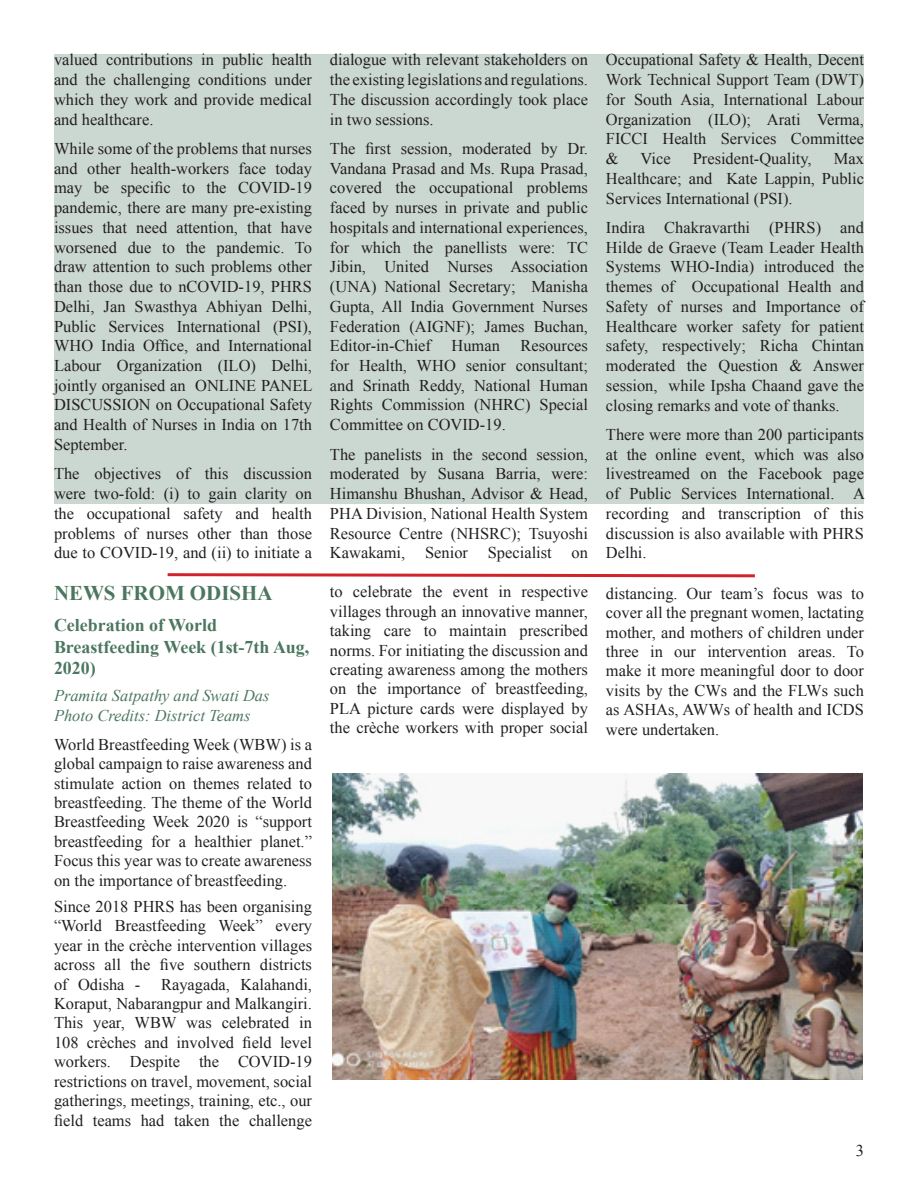
<style>
.page{position:relative;width:918px;height:1188px;background:#fff}
.page>*{position:absolute;margin:0;border:0;box-sizing:border-box;transform-origin:0 0}
.t1{font:700 20.85px "Times New Roman";color:#4b765f}
.t2{font:700 18px/21.5px "Times New Roman";color:#4b765f}
.t3{font:16.5px/19.8px "Times New Roman";color:#231f20;text-align:justify}
.t4{font:italic 16.5px/19.8px "Times New Roman";color:#4b765f}
</style>
<div class="page">
<div style="left:54px;top:54px;width:810px;height:450px;background:#cbd7d1"></div>
<svg style="left:167px;top:573px;width:588px;height:5px"></svg>
<img style="left:332px;top:773px;width:531px;height:307px">
<p class="t3" style="left:54px;top:50px;width:260px">valued contributions in public health and the challenging conditions under which they work and provide medical and healthcare.</p>
<p class="t3" style="left:54px;top:138px;width:260px">While some of the problems that nurses and other health-workers face today may be specific to the COVID-19 pandemic, there are many pre-existing issues that need attention, that have worsened due to the pandemic. To draw attention to such problems other than those due to nCOVID-19, PHRS Delhi, Jan Swasthya Abhiyan Delhi, Public Services International (PSI), WHO India Office, and International Labour Organization (ILO) Delhi, jointly organised an ONLINE PANEL DISCUSSION on Occupational Safety and Health of Nurses in India on 17th September.</p>
<p class="t3" style="left:54px;top:464px;width:260px">The objectives of this discussion were two-fold: (i) to gain clarity on the occupational safety and health problems of nurses other than those due to COVID-19, and (ii) to initiate a</p>
<p class="t1" style="left:54px;top:579px;width:220px">NEWS FROM ODISHA</p>
<p class="t2" style="left:54px;top:614px;width:257px">Celebration of World<br>Breastfeeding Week (1st-7th Aug,<br>2020)</p>
<p class="t4" style="left:54px;top:685px;width:217px">Pramita Satpathy and Swati Das<br>Photo Credits: District Teams</p>
<p class="t3" style="left:54px;top:734px;width:260px">World Breastfeeding Week (WBW) is a global campaign to raise awareness and stimulate action on themes related to breastfeeding. The theme of the World Breastfeeding Week 2020 is “support breastfeeding for a healthier planet.” Focus this year was to create awareness on the importance of breastfeeding.</p>
<p class="t3" style="left:54px;top:896px;width:260px">Since 2018 PHRS has been organising “World Breastfeeding Week” every year in the crèche intervention villages across all the five southern districts of Odisha -</p>
<p class="t3" style="left:54px;top:974px;width:260px;text-indent:107px">Rayagada, Kalahandi, Koraput, Nabarangpur and Malkangiri.<br>This year, WBW was celebrated in 108 crèches and involved field level workers. Despite the COVID-19 restrictions on travel, movement, social gatherings, meetings, training, etc., our field teams had taken the challenge</p>
<p class="t3" style="left:330px;top:50px;width:260px">dialogue with relevant stakeholders on the existing legislations and regulations.<br>The discussion accordingly took place in two sessions.</p>
<p class="t3" style="left:330px;top:138px;width:260px">The first session, moderated by Dr.<br>Vandana Prasad and Ms. Rupa Prasad, covered the occupational problems faced by nurses in private and public hospitals and international experiences, for which the panellists were: TC Jibin, United Nurses Association (UNA) National Secretary; Manisha Gupta, All India Government Nurses Federation (AIGNF); James Buchan, Editor-in-Chief Human Resources for Health, WHO senior consultant; and Srinath Reddy, National Human Rights Commission (NHRC) Special Committee on COVID-19.</p>
<p class="t3" style="left:330px;top:444px;width:260px">The panelists in the second session, moderated by Susana Barria, were:<br>Himanshu Bhushan, Advisor &amp; Head, PHA Division, National Health System Resource Centre (NHSRC); Tsuyoshi Kawakami, Senior Specialist on</p>
<p class="t3" style="left:606px;top:50px;width:260px">Occupational Safety &amp; Health, Decent Work Technical Support Team (DWT) for South Asia, International Labour Organization (ILO); Arati Verma, FICCI Health Services Committee &amp;</p>
<p class="t3" style="left:641px;top:148px;width:32px">Vice</p>
<p class="t3" style="left:693px;top:148px;width:121px">President-Quality,</p>
<p class="t3" style="left:606px;top:148px;width:260px;text-indent:228px">Max Healthcare; and Kate Lappin, Public Services International (PSI).</p>
<p class="t3" style="left:606px;top:217px;width:260px">Indira Chakravarthi (PHRS) and Hilde de Graeve (Team Leader Health Systems WHO-India) introduced the themes of Occupational Health and Safety of nurses and Importance of Healthcare worker safety for patient safety, respectively; Richa Chintan moderated the Question &amp; Answer session, while Ipsha Chaand gave the closing remarks and vote of thanks.</p>
<p class="t3" style="left:606px;top:424px;width:260px">There were more than 200 participants at the online event, which was also livestreamed on the Facebook page of Public Services International. A recording and transcription of this discussion is also available with PHRS Delhi.</p>
<p class="t3" style="left:330px;top:582px;width:260px">to celebrate the event in respective villages through an innovative manner, taking care to maintain prescribed norms. For initiating the discussion and creating awareness among the mothers on the importance of breastfeeding, PLA picture cards were displayed by the crèche workers with proper social</p>
<p class="t3" style="left:606px;top:583px;width:260px">distancing. Our team’s focus was to cover all the pregnant women, lactating mother, and mothers of children under three in our intervention areas. To make it more meaningful door to door visits by the CWs and the FLWs such as ASHAs, AWWs of health and ICDS were undertaken.</p>
<p class="t3" style="left:856px;top:1140px;width:10px">3</p>
</div>
